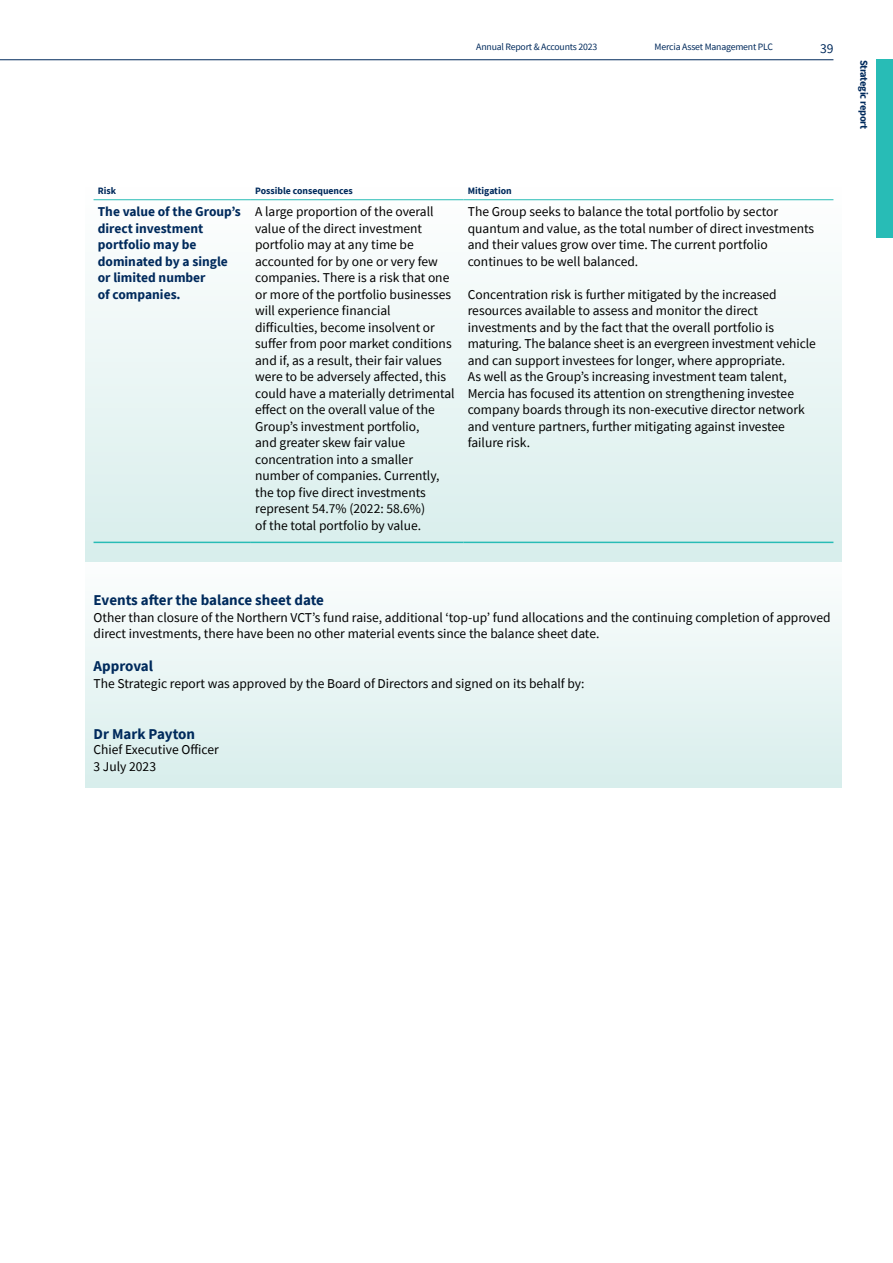
<style>
.page{position:relative;width:893px;height:1263px;background:#fff}
.page>*{position:absolute;margin:0;border:0;box-sizing:border-box;transform-origin:0 0}
.t1{font:700 15px "Source Sans Pro";color:#002a5c}
.t2{font:13.5px/16.5px "Source Sans Pro";color:#000}
.t3{font:700 13.5px/16.5px "Source Sans Pro";color:#002a5c}
.t4{font:13.5px "Source Sans Pro";color:#002a5c}
.t5{font:700 10.5px "Source Sans Pro";letter-spacing:-.02em;color:#002a5c}
.t6{font:9.75px "Source Sans Pro";letter-spacing:-.02em;color:#002a5c}
.t7{font:700 9.75px "Source Sans Pro";color:#002a5c}
</style>
<div class="page">
<div style="left:85px;top:187px;width:757px;height:374px;background:linear-gradient(to bottom,#fff,#d6edeb)"></div>
<svg style="left:85px;top:550px;width:757px;height:238px"></svg>
<hr style="left:0;top:59px;width:833px;height:1px;background:#002a5c">
<div style="left:876px;top:60px;width:17px;height:178px;background:#28bcb6"></div>
<hr style="left:251px;top:199px;width:212px;height:1px;background:#28bcb6">
<hr style="left:463px;top:199px;width:370px;height:1px;background:#28bcb6">
<hr style="left:94px;top:542px;width:157px;height:1px;background:#28bcb6">
<hr style="left:251px;top:542px;width:212px;height:1px;background:#28bcb6">
<hr style="left:463px;top:542px;width:370px;height:1px;background:#28bcb6">
<hr style="left:94px;top:199px;width:157px;height:1px;background:#28bcb6">
<p class="t6" style="left:476px;top:41px;width:122px">Annual Report &amp; Accounts 2023</p>
<p class="t6" style="left:655px;top:41px;width:120px">Mercia Asset Management PLC</p>
<p class="t4" style="left:820px;top:39px;width:15px">39</p>
<p class="t7" style="left:98px;top:185px;width:20px">Risk</p>
<p class="t7" style="left:255px;top:185px;width:99px">Possible consequences</p>
<p class="t7" style="left:468px;top:185px;width:45px">Mitigation</p>
<p class="t3" style="left:98px;top:203px;width:145px">The value of the Group’s direct investment portfolio may be dominated by a single or limited number<br>of companies.</p>
<p class="t2" style="left:255px;top:203px;width:201px">A large proportion of the overall value of the direct investment portfolio may at any time be accounted for by one or very few companies. There is a risk that one or more of the portfolio businesses will experience financial difficulties, become insolvent or suffer from poor market conditions and if, as a result, their fair values were to be adversely affected, this could have a materially detrimental effect on the overall value of the<br>Group’s investment portfolio,<br>and greater skew fair value concentration into a smaller number of companies. Currently, the top five direct investments represent 54.7% (2022: 58.6%)<br>of the total portfolio by value.</p>
<p class="t2" style="left:468px;top:203px;width:348px">The Group seeks to balance the total portfolio by sector quantum and value, as the total number of direct investments and their values grow over time. The current portfolio continues to be well balanced.</p>
<p class="t2" style="left:468px;top:286px;width:349px">Concentration risk is further mitigated by the increased resources available to assess and monitor the direct investments and by the fact that the overall portfolio is maturing. The balance sheet is an evergreen investment vehicle and can support investees for longer, where appropriate.<br>As well as the Group’s increasing investment team talent, Mercia has focused its attention on strengthening investee company boards through its non-executive director network and venture partners, further mitigating against investee failure risk.</p>
<p class="t1" style="left:94px;top:590px;width:232px">Events after the balance sheet date</p>
<p class="t2" style="left:94px;top:609px;width:739px">Other than closure of the Northern VCT’s fund raise, additional ‘top-up’ fund allocations and the continuing completion of approved direct investments, there have been no other material events since the balance sheet date.</p>
<p class="t1" style="left:94px;top:656px;width:61px">Approval</p>
<p class="t2" style="left:94px;top:675px;width:493px">The Strategic report was approved by the Board of Directors and signed on its behalf by:</p>
<p class="t1" style="left:94px;top:724px;width:103px">Dr Mark Payton</p>
<p class="t2" style="left:94px;top:741px;width:127px">Chief Executive Officer<br>3 July 2023</p>
<p class="t5" style="left:871px;top:60px;width:71px;rotate:90deg">Strategic report</p>
</div>
